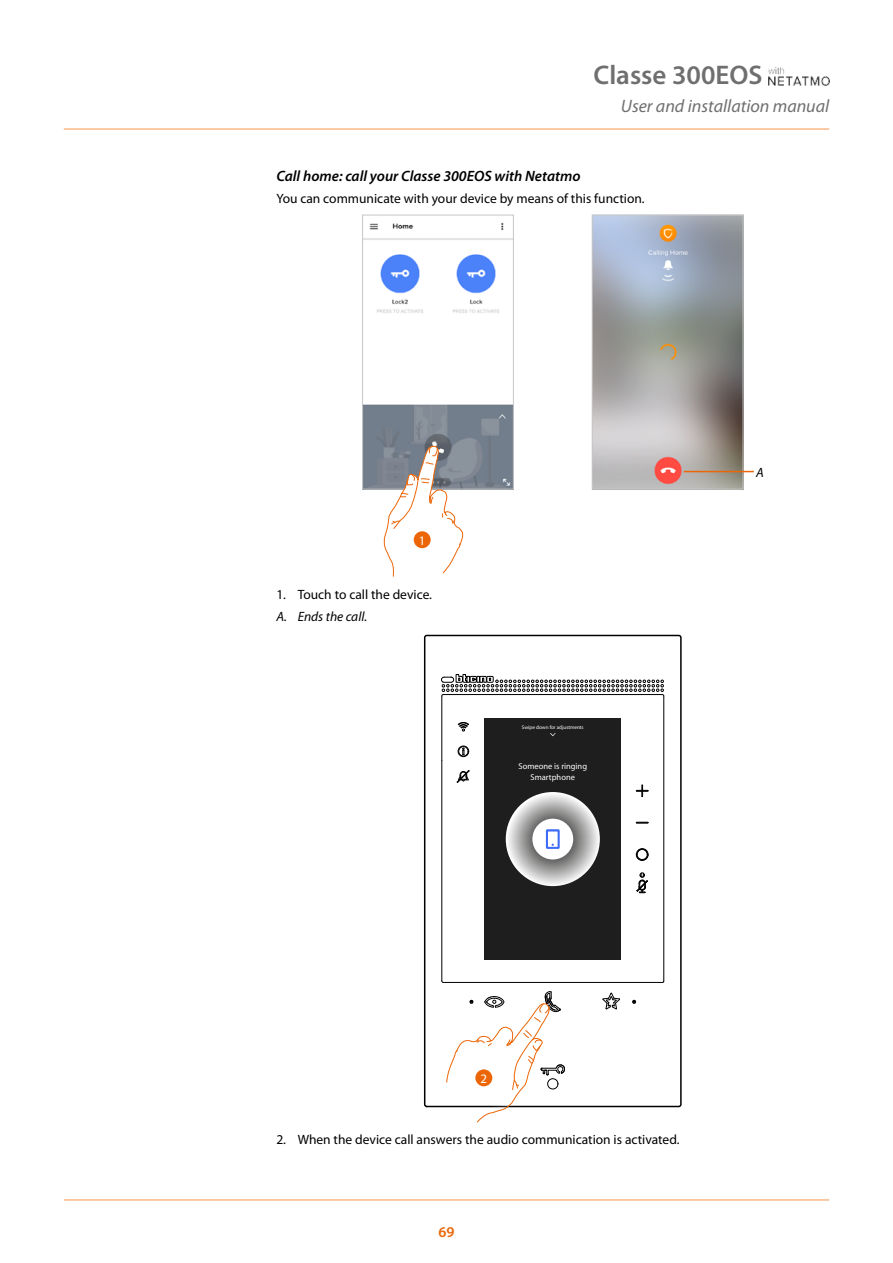
<style>
.page{position:relative;width:893px;height:1263px;background:#fff}
.page>*{position:absolute;margin:0;border:0;box-sizing:border-box;transform-origin:0 0}
.t1{font:600 27px "Myriad Pro";color:#706f6f}
.t2{font:italic 18px "Myriad Pro";color:#706f6f}
.t3{font:italic 600 15px "Myriad Pro";color:#000}
.t4{font:600 15px "Myriad Pro";color:#ec6608}
.t5{font:13.5px "Myriad Pro";color:#000}
.t6{font:italic 13.5px "Myriad Pro";color:#000}
.t7{font:13.05px "Myriad Pro";color:#fff}
.t8{font:8.55px/10.2px "Myriad Pro";color:#fff;text-align:center}
.t9{font:5.25px "Myriad Pro";color:#fff}
</style>
<div class="page">
<img style="left:768px;top:67px;width:61px;height:18px">
<hr style="left:64px;top:128px;width:765px;height:2px;background:#f8b887">
<hr style="left:64px;top:1199px;width:765px;height:2px;background:#f8b887">
<img style="left:594px;top:217px;width:147px;height:270px">
<div style="left:592px;top:215px;width:151px;height:274px;border:1px solid #c6c6c6"></div>
<hr style="left:684px;top:471px;width:70px;height:1px;background:#ec6608">
<svg style="left:423px;top:634px;width:259px;height:474px"></svg>
<hr style="left:441px;top:761px;width:1px;height:220px;background:#000">
<hr style="left:443px;top:982px;width:219px;height:1px;background:#000">
<hr style="left:663px;top:696px;width:1px;height:285px;background:#000">
<hr style="left:441px;top:696px;width:1px;height:65px;background:#000">
<svg style="left:632px;top:1000px;width:4px;height:3px"></svg>
<svg style="left:457px;top:745px;width:12px;height:12px"></svg>
<svg style="left:636px;top:848px;width:13px;height:13px"></svg>
<svg style="left:456px;top:770px;width:14px;height:33px"></svg>
<svg style="left:457px;top:722px;width:12px;height:9px"></svg>
<svg style="left:636px;top:784px;width:13px;height:13px"></svg>
<svg style="left:636px;top:822px;width:13px;height:1px"></svg>
<svg style="left:636px;top:872px;width:12px;height:21px"></svg>
<svg style="left:441px;top:674px;width:223px;height:23px"></svg>
<svg style="left:446px;top:991px;width:120px;height:132px"></svg>
<svg style="left:473px;top:1067px;width:21px;height:21px"></svg>
<div style="left:475px;top:1069px;width:17px;height:17px;background:#ec6608;border-radius:50%"></div>
<div style="left:485px;top:718px;width:136px;height:242px;background:#1e1e1e"></div>
<svg style="left:506px;top:792px;width:94px;height:94px;background:#bbbbba"></svg>
<div style="left:532px;top:819px;width:41px;height:40px;background:#fff;border-radius:50%"></div>
<svg style="left:546px;top:829px;width:14px;height:20px"></svg>
<img style="left:364px;top:222px;width:148px;height:265px">
<div style="left:362px;top:215px;width:152px;height:274px;border:1px solid #c6c6c6"></div>
<svg style="left:383px;top:446px;width:81px;height:131px"></svg>
<svg style="left:412px;top:529px;width:21px;height:21px"></svg>
<div style="left:414px;top:531px;width:17px;height:17px;background:#ec6608;border-radius:50%"></div>
<h1 class="t1" style="left:594px;top:58px;width:170px">Classe 300EOS</h1>
<h2 class="t2" style="left:621px;top:95px;width:210px">User and installation manual</h2>
<p class="t3" style="left:276px;top:167px;width:306px">Call home: call your Classe 300EOS with Netatmo</p>
<p class="t5" style="left:276px;top:190px;width:370px">You can communicate with your device by means of this function.</p>
<p class="t7" style="left:419px;top:532px;width:8px">1</p>
<p class="t5" style="left:276px;top:586px;width:157px">1. Touch to call the device.</p>
<p class="t6" style="left:276px;top:608px;width:92px">A. Ends the call.</p>
<p class="t9" style="left:522px;top:724px;width:63px">Swipe down for adjustments</p>
<p class="t8" style="left:518px;top:761px;width:70px">Someone is ringing<br>Smartphone</p>
<p class="t6" style="left:756px;top:464px;width:9px">A</p>
<p class="t7" style="left:480px;top:1070px;width:8px">2</p>
<p class="t5" style="left:276px;top:1131px;width:405px">2. When the device call answers the audio communication is activated.</p>
<p class="t4" style="left:438px;top:1222px;width:18px">69</p>
</div>
